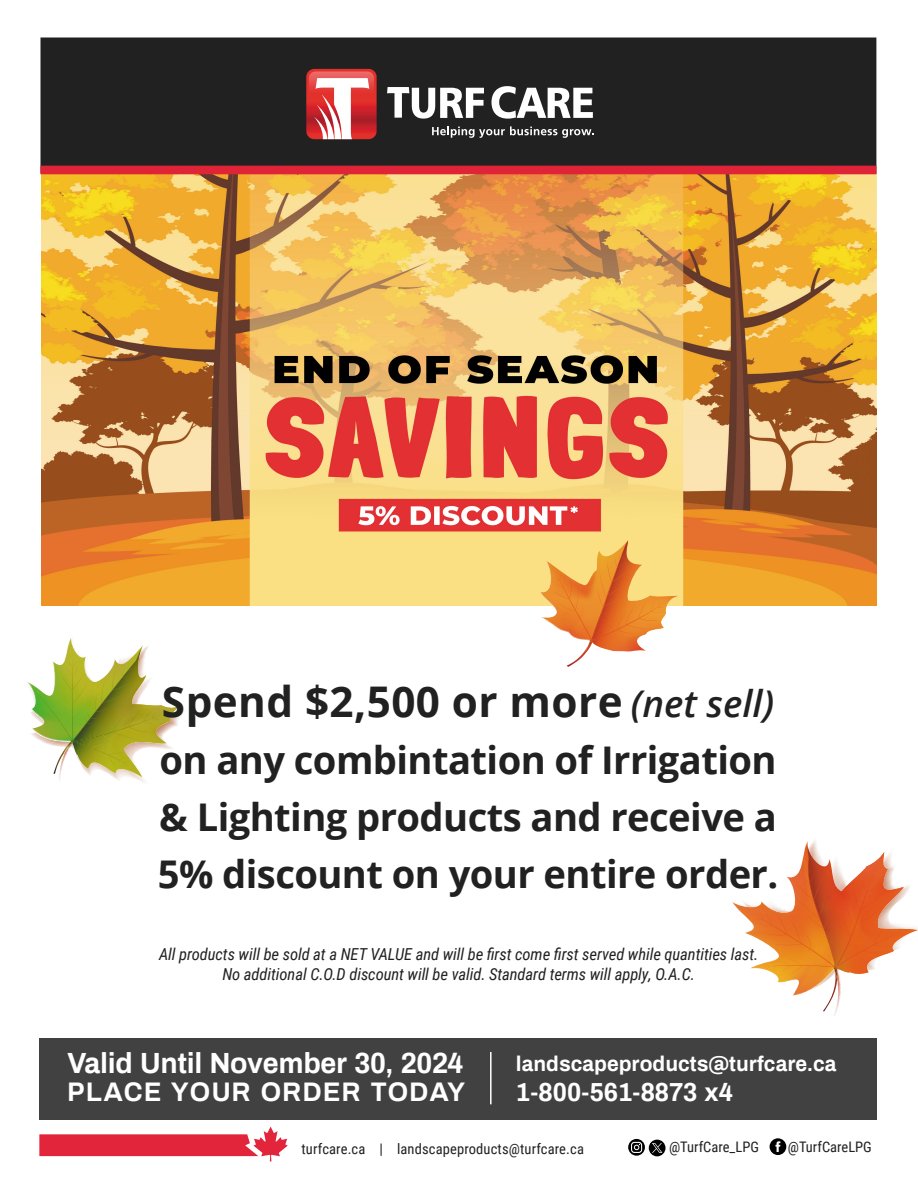
<style>
.page{position:relative;width:918px;height:1188px;background:#fff}
.page>*{position:absolute;margin:0;border:0;box-sizing:border-box;transform-origin:0 0}
.t1{font:700 42.3px "Open Sans";letter-spacing:.01em;color:#222121}
.t2{font:700 38.25px/57.3px "Open Sans";letter-spacing:-.015em;color:#222121;text-align:justify}
.t3{font:700 28.5px "Archivo";letter-spacing:-.01em;color:#fff}
.t4{font:700 26.25px "Archivo";letter-spacing:.05em;color:#fff}
.t5{font:700 25.5px "Archivo";color:#fff}
.t6{font:700 21px "Archivo";color:#fff}
.t7{font:italic 16.5px/19.5px "Roboto Condensed";letter-spacing:-.005em;color:#222121;text-align:center}
.t8{font:14.55px "Roboto Condensed";letter-spacing:.01em;color:#222121}
.s1{font-weight:600;font-style:italic;font-size:36.75px}
</style>
<div class="page">
<img style="left:834px;top:996px;width:7px;height:20px">
<img style="left:732px;top:841px;width:109px;height:155px">
<img style="left:808px;top:846px;width:110px;height:128px">
<img style="left:808px;top:849px;width:98px;height:120px">
<img style="left:815px;top:858px;width:7px;height:16px">
<img style="left:828px;top:900px;width:7px;height:65px">
<img style="left:820px;top:886px;width:8px;height:24px">
<img style="left:814px;top:874px;width:8px;height:26px">
<img style="left:824px;top:908px;width:6px;height:2px">
<img style="left:795px;top:896px;width:25px;height:14px">
<img style="left:796px;top:880px;width:18px;height:20px">
<svg style="left:803px;top:858px;width:12px;height:26px"></svg>
<img style="left:748px;top:910px;width:86px;height:57px">
<img style="left:788px;top:914px;width:13px;height:29px">
<img style="left:774px;top:911px;width:13px;height:22px">
<img style="left:803px;top:929px;width:9px;height:21px">
<img style="left:771px;top:944px;width:32px;height:1px">
<img style="left:760px;top:933px;width:27px;height:2px">
<svg style="left:754px;top:912px;width:18px;height:13px"></svg>
<img style="left:836px;top:866px;width:41px;height:66px">
<img style="left:855px;top:905px;width:30px;height:20px">
<img style="left:861px;top:891px;width:23px;height:19px">
<img style="left:867px;top:882px;width:13px;height:11px">
<img style="left:844px;top:896px;width:11px;height:28px">
<img style="left:854px;top:884px;width:7px;height:26px">
<img style="left:863px;top:878px;width:4px;height:15px">
<svg style="left:868px;top:875px;width:10px;height:8px"></svg>
<img style="left:843px;top:915px;width:8px;height:17px">
<img style="left:836px;top:932px;width:66px;height:35px">
<img style="left:862px;top:951px;width:22px;height:2px">
<svg style="left:873px;top:930px;width:24px;height:17px"></svg>
<img style="left:757px;top:965px;width:76px;height:2px">
<img style="left:785px;top:957px;width:18px;height:20px">
<svg style="left:763px;top:960px;width:27px;height:13px"></svg>
<img style="left:823px;top:973px;width:14px;height:39px">
<svg style="left:833px;top:965px;width:5px;height:15px"></svg>
<img style="left:851px;top:924px;width:21px;height:26px">
<img style="left:27px;top:638px;width:151px;height:140px">
<img style="left:141px;top:646px;width:37px;height:62px">
<img style="left:72px;top:650px;width:94px;height:115px">
<img style="left:104px;top:660px;width:32px;height:41px">
<img style="left:74px;top:690px;width:39px;height:22px">
<img style="left:106px;top:692px;width:23px;height:11px">
<img style="left:98px;top:705px;width:16px;height:7px">
<img style="left:101px;top:676px;width:5px;height:28px">
<svg style="left:112px;top:660px;width:24px;height:31px"></svg>
<img style="left:95px;top:692px;width:3px;height:20px">
<img style="left:72px;top:652px;width:1px;height:87px">
<img style="left:73px;top:681px;width:16px;height:23px">
<img style="left:73px;top:670px;width:12px;height:20px">
<img style="left:61px;top:672px;width:12px;height:12px">
<svg style="left:65px;top:660px;width:15px;height:16px"></svg>
<img style="left:74px;top:712px;width:92px;height:30px">
<img style="left:114px;top:732px;width:30px;height:9px">
<img style="left:130px;top:727px;width:23px;height:5px">
<img style="left:143px;top:722px;width:15px;height:3px">
<img style="left:112px;top:709px;width:18px;height:23px">
<img style="left:128px;top:708px;width:15px;height:19px">
<svg style="left:143px;top:710px;width:17px;height:12px"></svg>
<img style="left:102px;top:718px;width:13px;height:17px">
<img style="left:73px;top:742px;width:60px;height:26px">
<img style="left:108px;top:755px;width:9px;height:14px">
<svg style="left:109px;top:753px;width:20px;height:15px"></svg>
<svg style="left:84px;top:745px;width:4px;height:7px"></svg>
<img style="left:31px;top:686px;width:41px;height:54px">
<img style="left:54px;top:747px;width:13px;height:27px">
<svg style="left:65px;top:739px;width:10px;height:13px"></svg>
<img style="left:33px;top:684px;width:40px;height:22px">
<img style="left:41px;top:174px;width:835px;height:432px">
<div style="left:40px;top:38px;width:836px;height:136px;background:#222121"></div>
<svg style="left:492px;top:86px;width:101px;height:33px"></svg>
<svg style="left:387px;top:87px;width:97px;height:32px"></svg>
<svg style="left:306px;top:69px;width:71px;height:70px;background:#df7172"></svg>
<svg style="left:432px;top:126px;width:162px;height:12px"></svg>
<div style="left:40px;top:166px;width:836px;height:8px;background:#e02437"></div>
<div style="left:39px;top:1134px;width:220px;height:22px;background:#e2253b"></div>
<svg style="left:245px;top:1127px;width:43px;height:35px"></svg>
<div style="left:39px;top:1038px;width:837px;height:82px;background:#414142"></div>
<hr style="left:490px;top:1052px;width:2px;height:52px;background:#fff">
<img style="left:540px;top:540px;width:52px;height:101px">
<img style="left:592px;top:540px;width:87px;height:111px">
<img style="left:608px;top:547px;width:23px;height:20px">
<img style="left:592px;top:582px;width:20px;height:56px">
<img style="left:607px;top:582px;width:24px;height:14px">
<img style="left:612px;top:567px;width:19px;height:15px">
<img style="left:604px;top:595px;width:17px;height:12px">
<img style="left:599px;top:569px;width:7px;height:29px">
<img style="left:607px;top:558px;width:5px;height:24px">
<svg style="left:615px;top:547px;width:11px;height:21px"></svg>
<img style="left:598px;top:587px;width:5px;height:20px">
<img style="left:554px;top:569px;width:37px;height:70px">
<img style="left:575px;top:585px;width:4px;height:24px">
<img style="left:569px;top:578px;width:3px;height:21px">
<img style="left:555px;top:601px;width:21px;height:11px">
<img style="left:552px;top:590px;width:18px;height:10px">
<svg style="left:553px;top:574px;width:12px;height:14px"></svg>
<img style="left:617px;top:599px;width:52px;height:31px">
<img style="left:593px;top:629px;width:24px;height:11px">
<img style="left:626px;top:625px;width:28px;height:4px">
<img style="left:639px;top:618px;width:22px;height:3px">
<img style="left:617px;top:630px;width:19px;height:4px">
<img style="left:625px;top:602px;width:12px;height:24px">
<img style="left:638px;top:599px;width:10px;height:20px">
<svg style="left:651px;top:599px;width:14px;height:14px"></svg>
<img style="left:617px;top:612px;width:9px;height:18px">
<img style="left:567px;top:641px;width:25px;height:26px">
<svg style="left:590px;top:638px;width:3px;height:5px"></svg>
<img style="left:565px;top:609px;width:17px;height:10px">
<div style="left:649px;top:1140px;width:17px;height:16px;background:#010101;border-radius:50%"></div>
<svg style="left:628px;top:1139px;width:17px;height:17px"></svg>
<svg style="left:631px;top:1142px;width:11px;height:11px"></svg>
<svg style="left:652px;top:1143px;width:10px;height:10px"></svg>
<div style="left:770px;top:1138px;width:16px;height:17px;background:#010101;border-radius:50%"></div>
<svg style="left:775px;top:1141px;width:5px;height:11px"></svg>
<p class="t1" style="left:162px;top:671px;width:614px">Spend $2,500 or more <span class="s1">(net sell)</span></p>
<p class="t2" style="left:158px;top:730px;width:622px">on any combintation of Irrigation &amp; Lighting products and receive a 5% discount on your entire order.</p>
<p class="t7" style="left:159px;top:944px;width:601px">All products will be sold at a NET VALUE and will be first come first served while quantities last.<br>No additional C.O.D discount will be valid. Standard terms will apply, O.A.C.</p>
<p class="t3" style="left:68px;top:1043px;width:397px">Valid Until November 30, 2024</p>
<p class="t4" style="left:68px;top:1074px;width:399px">PLACE YOUR ORDER TODAY</p>
<p class="t6" style="left:516px;top:1049px;width:322px">landscapeproducts@turfcare.ca</p>
<p class="t5" style="left:516px;top:1074px;width:218px">1-800-561-8873 x4</p>
<p class="t8" style="left:302px;top:1139px;width:284px">turfcare.ca | landscapeproducts@turfcare.ca</p>
<p class="t8" style="left:669px;top:1136px;width:91px">@TurfCare_LPG</p>
<p class="t8" style="left:788px;top:1136px;width:85px">@TurfCareLPG</p>
</div>
